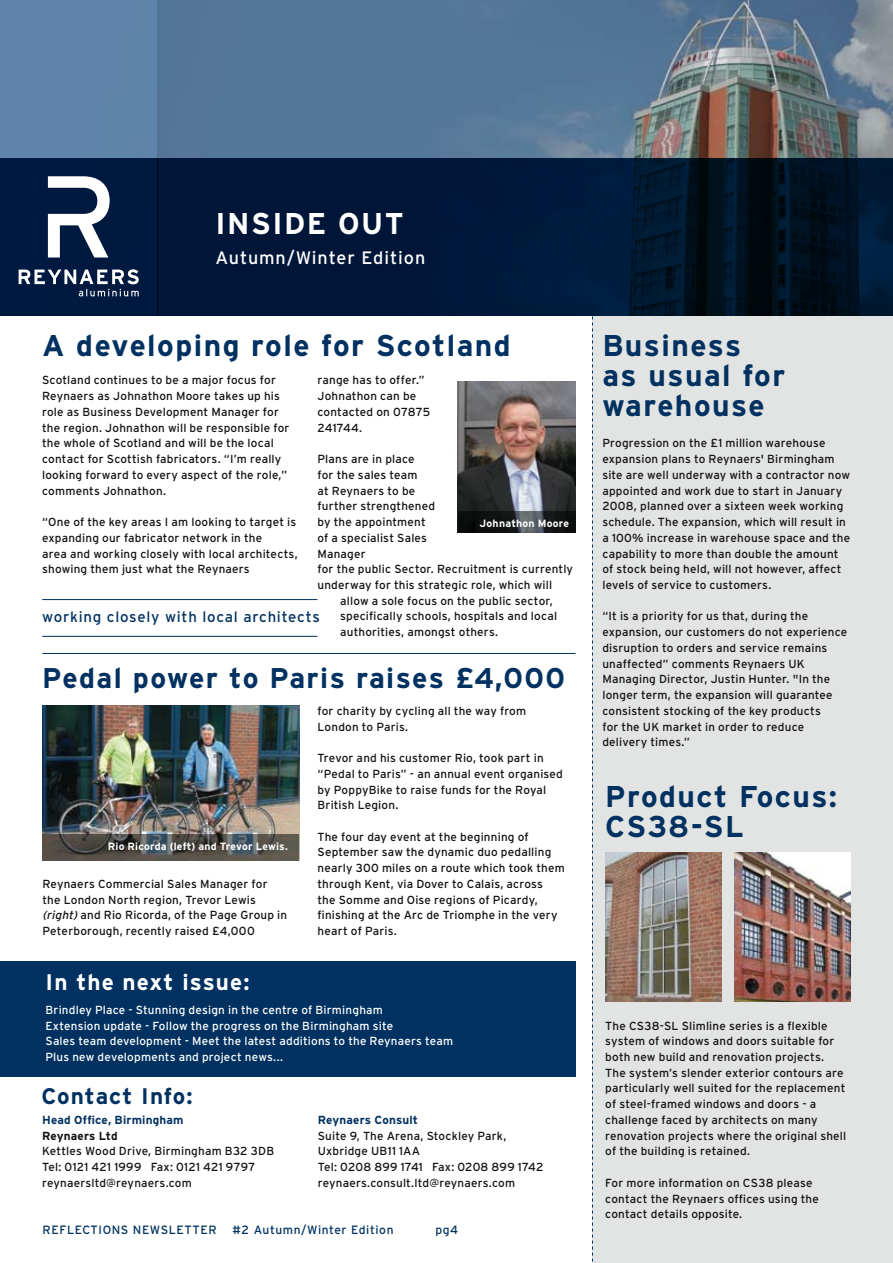
<style>
.page{position:relative;width:893px;height:1263px;background:#fff}
.page>*{position:absolute;margin:0;border:0;box-sizing:border-box;transform-origin:0 0}
.t1{font:700 30px/30px "Interstate";letter-spacing:.05em;color:#003160}
.t2{font:700 30px "Interstate";letter-spacing:.05em;color:#fff}
.t3{font:700 28.5px "Interstate";letter-spacing:.05em;color:#003160}
.t4{font:700 22.5px "Interstate";letter-spacing:.05em;color:#fff}
.t5{font:700 22.5px "Interstate";letter-spacing:.045em;color:#003160}
.t6{font:18px "Interstate";letter-spacing:.05em;color:#fff}
.t7{font:15px "Interstate";letter-spacing:.05em;color:#003160}
.t8{font:12px "Interstate";letter-spacing:.05em;color:#003160}
.t9{font:11.7px/15.8px "Interstate";letter-spacing:.015em;color:#121212}
.t10{font:11.7px/15.8px "Interstate";letter-spacing:.015em;color:#fff}
.t11{font:700 11.7px "Interstate";letter-spacing:.015em;color:#003160}
.t12{font:700 11.7px "Interstate";letter-spacing:.01em;color:#121212}
.t13{font:700 10.5px "Interstate";letter-spacing:.015em;color:#fff}
.s1{font-style:italic}
</style>
<div class="page">
<div style="left:592px;top:316px;width:301px;height:947px;background:#e2e4e3"></div>
<img style="left:43px;top:706px;width:256px;height:155px">
<img style="left:458px;top:381px;width:117px;height:131px">
<hr style="left:43px;top:653px;width:532px;height:1px;background:#003160">
<div style="left:0;top:961px;width:575px;height:116px;background:#003160"></div>
<svg style="left:458px;top:512px;width:117px;height:21px;background:#202425"></svg>
<svg style="left:43px;top:834px;width:256px;height:26px;background:#4f4e4a"></svg>
<img style="left:605px;top:852px;width:117px;height:149px">
<img style="left:734px;top:852px;width:116px;height:149px">
<hr style="left:42px;top:599px;width:275px;height:1px;background:#003160">
<hr style="left:42px;top:636px;width:275px;height:1px;background:#003160">
<div style="left:0;top:0;width:158px;height:158px;background:#6083ab"></div>
<svg style="left:158px;top:0;width:735px;height:158px;background:#5d778f"></svg>
<svg style="left:158px;top:158px;width:735px;height:158px;background:#001631"></svg>
<div style="left:0;top:158px;width:158px;height:158px;background:#001940"></div>
<svg style="left:48px;top:176px;width:62px;height:81px"></svg>
<svg style="left:19px;top:269px;width:120px;height:27px"></svg>
<h1 class="t2" style="left:215px;top:207px;width:190px">INSIDE OUT</h1>
<h3 class="t6" style="left:215px;top:248px;width:211px">Autumn/Winter Edition</h3>
<h1 class="t1" style="left:42px;top:330px;width:470px">A developing role for Scotland</h1>
<p class="t9" style="left:317px;top:372px;width:114px">range has to offer.”<br>Johnathon can be contacted on 07875<br>241744.</p>
<p class="t9" style="left:317px;top:451px;width:99px">Plans are in place</p>
<p class="t9" style="left:317px;top:467px;width:102px">for the sales team</p>
<p class="t9" style="left:317px;top:482px;width:99px">at Reynaers to be</p>
<p class="t9" style="left:317px;top:498px;width:119px">further strengthened</p>
<p class="t9" style="left:317px;top:514px;width:110px">by the appointment</p>
<p class="t9" style="left:317px;top:530px;width:111px">of a specialist Sales</p>
<p class="t9" style="left:317px;top:545px;width:50px">Manager</p>
<p class="t9" style="left:317px;top:561px;width:257px">for the public Sector. Recruitment is currently</p>
<p class="t9" style="left:317px;top:577px;width:236px">underway for this strategic role, which will</p>
<p class="t9" style="left:340px;top:593px;width:214px">allow a sole focus on the public sector,</p>
<p class="t9" style="left:340px;top:608px;width:218px">specifically schools, hospitals and local</p>
<p class="t9" style="left:340px;top:624px;width:159px">authorities, amongst others.</p>
<p class="t9" style="left:42px;top:372px;width:249px">Scotland continues to be a major focus for Reynaers as Johnathon Moore takes up his role as Business Development Manager for the region. Johnathon will be responsible for the whole of Scotland and will be the local contact for Scottish fabricators. “I’m really looking forward to every aspect of the role,” comments Johnathon.</p>
<p class="t9" style="left:42px;top:514px;width:257px">“One of the key areas I am looking to target is expanding our fabricator network in the<br>area and working closely with local architects, showing them just what the Reynaers</p>
<p class="t13" style="left:480px;top:518px;width:91px">Johnathon Moore</p>
<p class="t7" style="left:42px;top:609px;width:279px">working closely with local architects</p>
<h2 class="t3" style="left:42px;top:662px;width:524px">Pedal power to Paris raises £4,000</h2>
<p class="t13" style="left:108px;top:840px;width:182px">Rio Ricorda (left) and Trevor Lewis.</p>
<p class="t9" style="left:43px;top:876px;width:246px">Reynaers Commercial Sales Manager for the London North region, Trevor Lewis <span class="s1">(right)</span>and Rio Ricorda, of the Page Group in Peterborough, recently raised £4,000</p>
<h3 class="t4" style="left:46px;top:969px;width:205px">In the next issue:</h3>
<p class="t9" style="left:317px;top:703px;width:210px">for charity by cycling all the way from<br>London to Paris.</p>
<p class="t9" style="left:317px;top:750px;width:247px">Trevor and his customer Rio, took part in “Pedal to Paris” - an annual event organised by PoppyBike to raise funds for the Royal British Legion.</p>
<p class="t9" style="left:317px;top:829px;width:249px">The four day event at the beginning of September saw the dynamic duo pedalling nearly 300 miles on a route which took them through Kent, via Dover to Calais, across<br>the Somme and Oise regions of Picardy, finishing at the Arc de Triomphe in the very heart of Paris.</p>
<p class="t10" style="left:45px;top:1002px;width:409px">Brindley Place - Stunning design in the centre of Birmingham<br>Extension update - Follow the progress on the Birmingham site<br>Sales team development - Meet the latest additions to the Reynaers team Plus new developments and project news...</p>
<h3 class="t5" style="left:41px;top:1084px;width:153px">Contact Info:</h3>
<p class="t11" style="left:42px;top:1113px;width:143px">Head Office, Birmingham</p>
<p class="t12" style="left:42px;top:1129px;width:77px">Reynaers Ltd</p>
<p class="t9" style="left:42px;top:1143px;width:234px">Kettles Wood Drive, Birmingham B32 3DB<br>Tel: 0121 421 1999 Fax: 0121 421 9797 reynaersltd@reynaers.com</p>
<p class="t11" style="left:318px;top:1113px;width:102px">Reynaers Consult</p>
<p class="t9" style="left:318px;top:1128px;width:227px">Suite 9, The Arena, Stockley Park,<br>Uxbridge UB11 1AA<br>Tel: 0208 899 1741 Fax: 0208 899 1742 reynaers.consult.ltd@reynaers.com</p>
<p class="t8" style="left:43px;top:1223px;width:176px">REFLECTIONS NEWSLETTER</p>
<p class="t8" style="left:233px;top:1223px;width:162px">#2 Autumn/Winter Edition</p>
<p class="t8" style="left:435px;top:1223px;width:24px">pg4</p>
<h1 class="t1" style="left:602px;top:330px;width:184px">Business<br>as usual for warehouse</h1>
<p class="t9" style="left:602px;top:435px;width:249px">Progression on the £1 million warehouse expansion plans to Reynaers' Birmingham site are well underway with a contractor now appointed and work due to start in January 2008, planned over a sixteen week working schedule. The expansion, which will result in a 100% increase in warehouse space and the capability to more than double the amount of stock being held, will not however, affect levels of service to customers.</p>
<p class="t9" style="left:602px;top:608px;width:246px">“It is a priority for us that, during the expansion, our customers do not experience disruption to orders and service remains unaffected” comments Reynaers UK Managing Director, Justin Hunter. "In the longer term, the expansion will guarantee consistent stocking of the key products<br>for the UK market in order to reduce delivery times.”</p>
<h1 class="t1" style="left:605px;top:781px;width:233px">Product Focus:<br>CS38-SL</h1>
<p class="t9" style="left:605px;top:1017px;width:242px">The CS38-SL Slimline series is a flexible system of windows and doors suitable for both new build and renovation projects.<br>The system’s slender exterior contours are particularly well suited for the replacement of steel-framed windows and doors - a challenge faced by architects on many renovation projects where the original shell of the building is retained.</p>
<p class="t9" style="left:605px;top:1175px;width:215px">For more information on CS38 please contact the Reynaers offices using the contact details opposite.</p>
</div>
